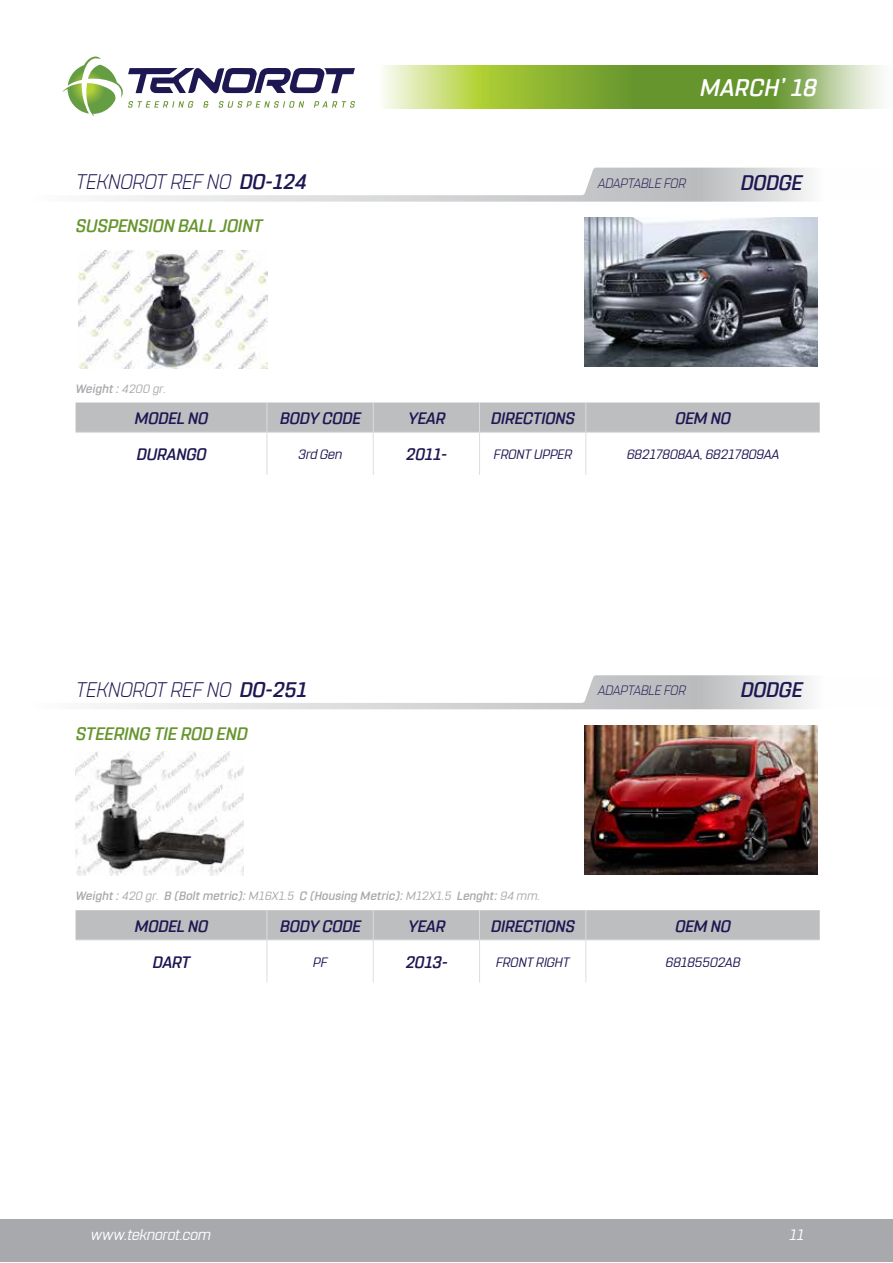
<style>
.page{position:relative;width:893px;height:1263px;background:#fff}
.page>*{position:absolute;margin:0;border:0;box-sizing:border-box;transform-origin:0 0}
.t1{font:italic 500 24px "Rohn Rounded";letter-spacing:.025em;color:#fff}
.t2{font:italic 300 21px "Rohn Rounded";color:#1d1752}
.t3{font:italic 500 21px "Rohn Rounded";color:#1d1752}
.t4{font:italic 500 18px "Rohn Rounded";color:#66952e}
.t5{font:italic 500 16.5px "Rohn Rounded";color:#1d1752}
.t6{font:italic 15px "Rohn Rounded";color:#fff}
.t7{font:italic 13.5px "Rohn Rounded";color:#1d1752}
.t8{font:italic 300 13.5px "Rohn Rounded";color:#1d1752}
.t9{font:italic 500 12px "Rohn Rounded";letter-spacing:.025em;color:#a7a9ac}
.s1{font-weight:500}
.s2{font-weight:400}
</style>
<div class="page">
<div style="left:0;top:1220px;width:893px;height:42px;background:#a7a9ac"></div>
<svg style="left:383px;top:66px;width:500px;height:42px;background:#97b859"></svg>
<svg style="left:62px;top:57px;width:293px;height:59px"></svg>
<svg style="left:76px;top:910px;width:744px;height:30px;background:#bdbfc1"></svg>
<hr style="left:267px;top:910px;width:1px;height:30px;background:#dcddde">
<hr style="left:373px;top:910px;width:1px;height:30px;background:#dcddde">
<hr style="left:479px;top:910px;width:1px;height:30px;background:#dcddde">
<hr style="left:586px;top:910px;width:1px;height:30px;background:#dcddde">
<hr style="left:76px;top:940px;width:191px;height:1px;background:#dcddde">
<hr style="left:267px;top:940px;width:106px;height:1px;background:#dcddde">
<hr style="left:267px;top:940px;width:1px;height:42px;background:#dcddde">
<hr style="left:373px;top:940px;width:107px;height:1px;background:#dcddde">
<hr style="left:373px;top:940px;width:1px;height:42px;background:#dcddde">
<hr style="left:480px;top:940px;width:106px;height:1px;background:#dcddde">
<hr style="left:479px;top:940px;width:1px;height:42px;background:#dcddde">
<hr style="left:586px;top:940px;width:234px;height:1px;background:#dcddde">
<hr style="left:586px;top:940px;width:1px;height:42px;background:#dcddde">
<img style="left:584px;top:725px;width:234px;height:149px">
<svg style="left:103px;top:675px;width:707px;height:34px"></svg>
<img style="left:76px;top:751px;width:168px;height:125px">
<svg style="left:103px;top:168px;width:707px;height:34px"></svg>
<div style="left:76px;top:402px;width:744px;height:30px;background:#bcbec0"></div>
<hr style="left:267px;top:402px;width:1px;height:30px;background:#dcddde">
<hr style="left:373px;top:402px;width:1px;height:30px;background:#dcddde">
<hr style="left:479px;top:402px;width:1px;height:30px;background:#dcddde">
<hr style="left:586px;top:402px;width:1px;height:30px;background:#dcddde">
<hr style="left:76px;top:432px;width:191px;height:1px;background:#dcddde">
<hr style="left:267px;top:432px;width:106px;height:1px;background:#dcddde">
<hr style="left:267px;top:432px;width:1px;height:43px;background:#dcddde">
<hr style="left:373px;top:432px;width:107px;height:1px;background:#dcddde">
<hr style="left:373px;top:432px;width:1px;height:43px;background:#dcddde">
<hr style="left:480px;top:432px;width:106px;height:1px;background:#dcddde">
<hr style="left:479px;top:432px;width:1px;height:43px;background:#dcddde">
<hr style="left:586px;top:432px;width:234px;height:1px;background:#dcddde">
<hr style="left:586px;top:432px;width:1px;height:43px;background:#dcddde">
<img style="left:584px;top:218px;width:234px;height:149px">
<img style="left:78px;top:251px;width:189px;height:118px">
<h1 class="t1" style="left:700px;top:74px;width:118px">MARCH’ 18</h1>
<p class="t2" style="left:76px;top:170px;width:232px">TEKNOROT REF NO <span class="s1">DO-124</span></p>
<p class="t8" style="left:598px;top:175px;width:89px">ADAPTABLE FOR</p>
<p class="t4" style="left:76px;top:216px;width:188px">SUSPENSION BALL JOINT</p>
<p class="t3" style="left:740px;top:170px;width:63px">DODGE</p>
<p class="t9" style="left:76px;top:381px;width:92px">Weight : <span class="s2">4200 gr.</span></p>
<p class="t5" style="left:135px;top:409px;width:75px">MODEL NO</p>
<p class="t5" style="left:280px;top:409px;width:82px">BODY CODE</p>
<p class="t5" style="left:408px;top:409px;width:39px">YEAR</p>
<p class="t5" style="left:491px;top:409px;width:85px">DIRECTIONS</p>
<p class="t5" style="left:675px;top:409px;width:57px">OEM NO</p>
<p class="t5" style="left:136px;top:445px;width:71px">DURANGO</p>
<p class="t7" style="left:298px;top:446px;width:45px">3rd Gen</p>
<p class="t5" style="left:406px;top:445px;width:42px">2011-</p>
<p class="t7" style="left:494px;top:446px;width:80px">FRONT UPPER</p>
<p class="t7" style="left:627px;top:446px;width:154px">68217808AA, 68217809AA</p>
<p class="t2" style="left:76px;top:677px;width:232px">TEKNOROT REF NO <span class="s1">DO-251</span></p>
<p class="t8" style="left:598px;top:683px;width:89px">ADAPTABLE FOR</p>
<p class="t4" style="left:76px;top:723px;width:173px">STEERING TIE ROD END</p>
<p class="t3" style="left:740px;top:678px;width:63px">DODGE</p>
<p class="t9" style="left:76px;top:889px;width:466px">Weight : <span class="s2">420 gr.</span> B (Bolt metric): <span class="s2">M16X1.5</span> C (Housing Metric): <span class="s2">M12X1.5</span> Lenght: <span class="s2">94 mm.</span></p>
<p class="t5" style="left:135px;top:916px;width:75px">MODEL NO</p>
<p class="t5" style="left:280px;top:916px;width:82px">BODY CODE</p>
<p class="t5" style="left:408px;top:916px;width:39px">YEAR</p>
<p class="t5" style="left:491px;top:916px;width:85px">DIRECTIONS</p>
<p class="t5" style="left:675px;top:916px;width:57px">OEM NO</p>
<p class="t5" style="left:153px;top:952px;width:39px">DART</p>
<p class="t7" style="left:313px;top:954px;width:16px">PF</p>
<p class="t5" style="left:405px;top:952px;width:44px">2013-</p>
<p class="t7" style="left:496px;top:954px;width:75px">FRONT RIGHT</p>
<p class="t7" style="left:666px;top:954px;width:76px">68185502AB</p>
<p class="t6" style="left:91px;top:1226px;width:122px">www.teknorot.com</p>
<p class="t6" style="left:789px;top:1226px;width:16px">11</p>
</div>
